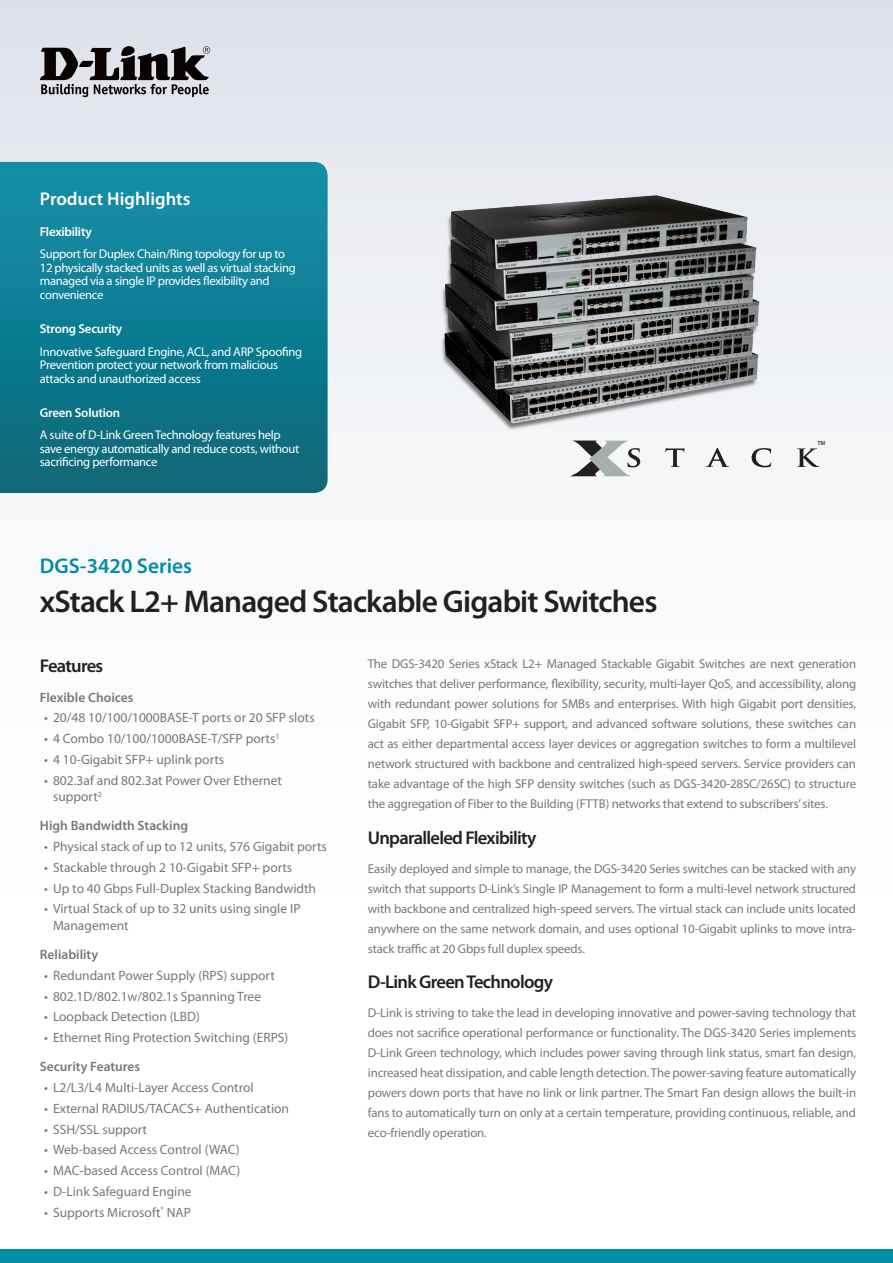
<style>
.page{position:relative;width:893px;height:1263px;background:#fff}
.page>*{position:absolute;margin:0;border:0;box-sizing:border-box;transform-origin:0 0}
.t1{font:600 31.5px "Myriad Pro";letter-spacing:-.025em;color:#231f20}
.t2{font:600 21.3px "Myriad Pro";color:#008da8}
.t3{font:600 18.6px "Myriad Pro";letter-spacing:-.04em;color:#231f20}
.t4{font:600 18.6px "Myriad Pro";color:#fff}
.t5{font:13.5px/16.5px "Myriad Pro";color:#74787d}
.t6{font:600 13.5px "Myriad Pro";color:#74787d}
.t7{font:12.9px/20px "Myriad Pro";letter-spacing:-.01em;color:#74787d;text-align:justify}
.t8{font:600 12.9px "Myriad Pro";letter-spacing:-.015em;color:#fff}
.t9{font:12.6px/13.5px "Myriad Pro";letter-spacing:-.025em;color:#fff}
.t10{font:9.6px "Arial";color:#231f20}
</style>
<div class="page">
<div style="left:0;top:0;width:893px;height:1084px;background:linear-gradient(to bottom,#e3e6ec,#fff)"></div>
<div style="left:0;top:1249px;width:893px;height:14px;background:#008da8"></div>
<svg style="left:0;top:162px;width:328px;height:331px;background:#0f7c90"></svg>
<svg style="left:40px;top:46px;width:170px;height:51px;background:#807f83"></svg>
<img style="left:432px;top:182px;width:339px;height:254px">
<svg style="left:665px;top:448px;width:19px;height:19px"></svg>
<svg style="left:706px;top:448px;width:23px;height:19px"></svg>
<svg style="left:752px;top:448px;width:19px;height:19px"></svg>
<svg style="left:797px;top:448px;width:23px;height:19px"></svg>
<svg style="left:570px;top:441px;width:70px;height:35px"></svg>
<h3 class="t4" style="left:40px;top:187px;width:152px">Product Highlights</h3>
<p class="t8" style="left:40px;top:223px;width:53px">Flexibility</p>
<p class="t9" style="left:40px;top:247px;width:257px">Support for Duplex Chain/Ring topology for up to 12 physically stacked units as well as virtual stacking managed via a single IP provides flexibility and convenience</p>
<p class="t8" style="left:40px;top:321px;width:84px">Strong Security</p>
<p class="t9" style="left:40px;top:344px;width:264px">Innovative Safeguard Engine, ACL, and ARP Spoofing<br>Prevention protect your network from malicious attacks and unauthorized access</p>
<p class="t8" style="left:40px;top:404px;width:82px">Green Solution</p>
<p class="t9" style="left:40px;top:428px;width:261px">A suite of D-Link Green Technology features help save energy automatically and reduce costs, without sacrificing performance</p>
<h2 class="t2" style="left:40px;top:552px;width:154px">DGS-3420 Series</h2>
<h1 class="t1" style="left:40px;top:582px;width:619px">xStack L2+ Managed Stackable Gigabit Switches</h1>
<p class="t10" style="left:816px;top:438px;width:11px">™</p>
<h3 class="t3" style="left:40px;top:654px;width:65px">Features</h3>
<p class="t6" style="left:40px;top:688px;width:95px">Flexible Choices</p>
<p class="t5" style="left:44px;top:709px;width:272px">• 20/48 10/100/1000BASE-T ports or 20 SFP slots</p>
<p class="t5" style="left:44px;top:730px;width:237px">• 4 Combo 10/100/1000BASE-T/SFP ports<sup>1</sup></p>
<p class="t5" style="left:44px;top:751px;width:182px">• 4 10-Gigabit SFP+ uplink ports</p>
<p class="t5" style="left:53px;top:772px;width:230px;text-indent:-9px">• 802.3af and 802.3at Power Over Ethernet support<sup>2</sup></p>
<p class="t6" style="left:40px;top:817px;width:150px">High Bandwidth Stacking</p>
<p class="t5" style="left:44px;top:838px;width:284px">• Physical stack of up to 12 units, 576 Gigabit ports</p>
<p class="t5" style="left:44px;top:859px;width:250px">• Stackable through 2 10-Gigabit SFP+ ports</p>
<p class="t5" style="left:44px;top:880px;width:273px">• Up to 40 Gbps Full-Duplex Stacking Bandwidth</p>
<p class="t5" style="left:53px;top:900px;width:249px;text-indent:-9px">• Virtual Stack of up to 32 units using single IP<br>Management</p>
<p class="t6" style="left:40px;top:946px;width:60px">Reliability</p>
<p class="t5" style="left:44px;top:967px;width:232px">• Redundant Power Supply (RPS) support</p>
<p class="t5" style="left:44px;top:988px;width:219px">• 802.1D/802.1w/802.1s Spanning Tree</p>
<p class="t5" style="left:44px;top:1008px;width:157px">• Loopback Detection (LBD)</p>
<p class="t5" style="left:44px;top:1029px;width:246px">• Ethernet Ring Protection Switching (ERPS)</p>
<p class="t6" style="left:40px;top:1058px;width:102px">Security Features</p>
<p class="t5" style="left:44px;top:1079px;width:211px">• L2/L3/L4 Multi-Layer Access Control</p>
<p class="t5" style="left:44px;top:1100px;width:246px">• External RADIUS/TACACS+ Authentication</p>
<p class="t5" style="left:44px;top:1121px;width:104px">• SSH/SSL support</p>
<p class="t5" style="left:44px;top:1141px;width:197px">• Web-based Access Control (WAC)</p>
<p class="t5" style="left:44px;top:1162px;width:198px">• MAC-based Access Control (MAC)</p>
<p class="t5" style="left:44px;top:1183px;width:149px">• D-Link Safeguard Engine</p>
<p class="t5" style="left:44px;top:1204px;width:148px">• Supports Microsoft<sup>®</sup> NAP</p>
<p class="t7" style="left:368px;top:654px;width:490px">The DGS-3420 Series xStack L2+ Managed Stackable Gigabit Switches are next generation switches that deliver performance, flexibility, security, multi-layer QoS, and accessibility, along with redundant power solutions for SMBs and enterprises. With high Gigabit port densities, Gigabit SFP, 10-Gigabit SFP+ support, and advanced software solutions, these switches can act as either departmental access layer devices or aggregation switches to form a multilevel network structured with backbone and centralized high-speed servers. Service providers can take advantage of the high SFP density switches (such as DGS-3420-28SC/26SC) to structure the aggregation of Fiber to the Building (FTTB) networks that extend to subscribers’ sites.</p>
<h3 class="t3" style="left:368px;top:826px;width:170px">Unparalleled Flexibility</h3>
<p class="t7" style="left:368px;top:858px;width:490px">Easily deployed and simple to manage, the DGS-3420 Series switches can be stacked with any switch that supports D-Link’s Single IP Management to form a multi-level network structured with backbone and centralized high-speed servers. The virtual stack can include units located anywhere on the same network domain, and uses optional 10-Gigabit uplinks to move intra&shy;stack traffic at 20 Gbps full duplex speeds.</p>
<h3 class="t3" style="left:368px;top:970px;width:187px">D-Link Green Technology</h3>
<p class="t7" style="left:368px;top:1003px;width:490px">D-Link is striving to take the lead in developing innovative and power-saving technology that does not sacrifice operational performance or functionality. The DGS-3420 Series implements D-Link Green technology, which includes power saving through link status, smart fan design, increased heat dissipation, and cable length detection. The power-saving feature automatically powers down ports that have no link or link partner. The Smart Fan design allows the built-in fans to automatically turn on only at a certain temperature, providing continuous, reliable, and eco-friendly operation.</p>
</div>
